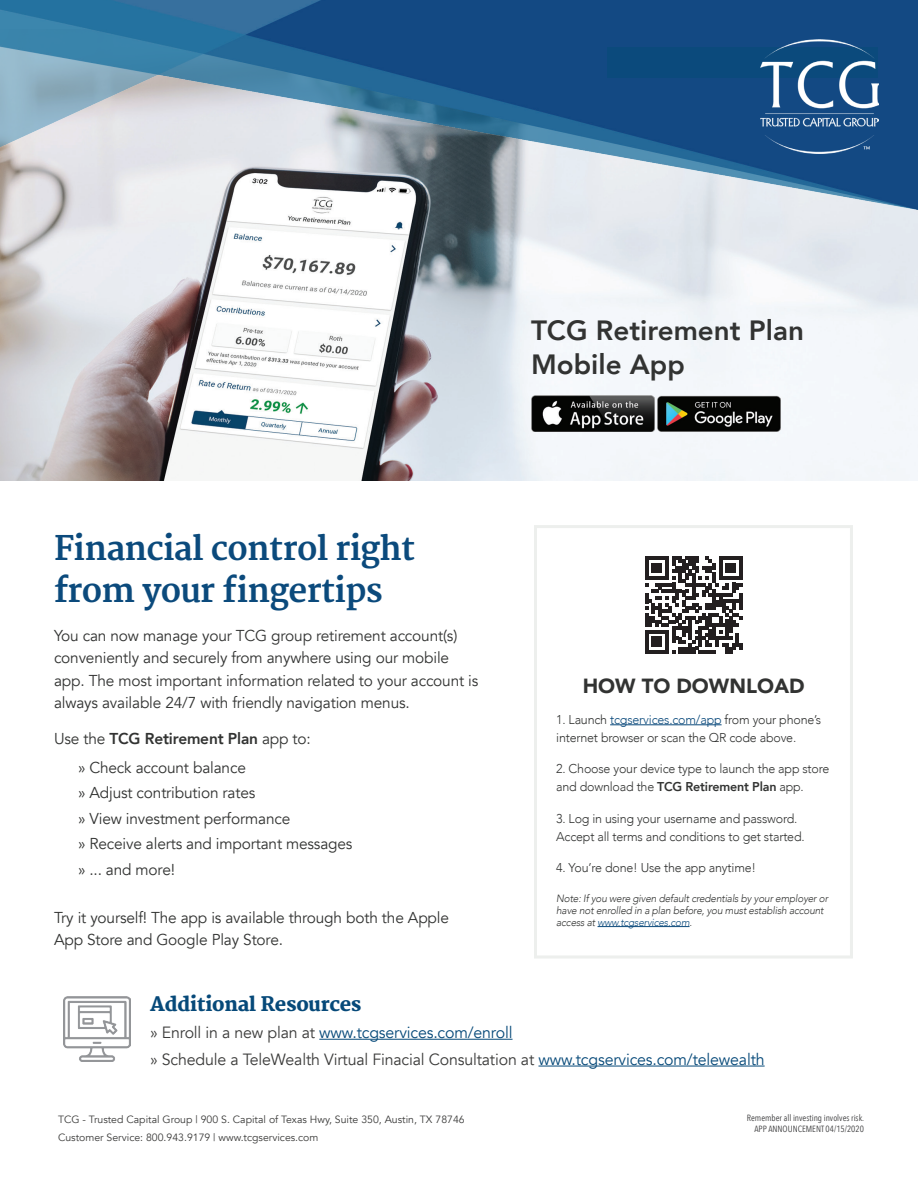
<style>
.page{position:relative;width:918px;height:1188px;background:#fff}
.page>*{position:absolute;margin:0;border:0;box-sizing:border-box;transform-origin:0 0}
.t1{font:700 33px/42px "Merriweather";letter-spacing:-.02em;color:#0b4a7c}
.t2{font:800 27.75px/33.3px "Avenir";color:#323332}
.t3{font:900 20.4px "Avenir";color:#323332}
.t4{font:800 19.5px "Merriweather";letter-spacing:-.01em;color:#064979}
.t5{font:16.2px "Avenir";letter-spacing:-.01em;color:#3b3b3a}
.t6{font:16.2px "Avenir";letter-spacing:-.01em;color:#064979}
.t7{font:15.75px/22.5px "Avenir";letter-spacing:-.01em;color:#323332}
.t8{font:800 15.75px "Avenir";letter-spacing:-.01em;color:#323332}
.t9{font:300 12.75px/18px "Avenir";letter-spacing:-.015em;color:#323332}
.t10{font:italic 300 10.5px/12px "Avenir";letter-spacing:-.02em;color:#323332}
.t11{font:10.5px "Avenir";color:#3b3b3a}
.t12{font:9px "Avenir Next Condensed";color:#3e3e3f}
.s1{font-weight:400}
.s2{color:#0b4a7c}
.s3{font-weight:800}
.s4{color:#3b3b3a}
.s5{color:#064979}
</style>
<div class="page">
<img style="left:0;top:210px;width:918px;height:271px">
<img style="left:0;top:0;width:918px;height:210px">
<div style="left:607px;top:48px;width:271px;height:30px;background:#0b4a7c"></div>
<img style="left:761px;top:39px;width:118px;height:115px">
<hr style="left:319px;top:1039px;width:194px;height:1px;background:#064979">
<hr style="left:538px;top:1066px;width:227px;height:1px;background:#064979">
<img style="left:64px;top:997px;width:66px;height:64px">
<img style="left:531px;top:395px;width:123px;height:37px">
<img style="left:657px;top:396px;width:123px;height:36px">
<hr style="left:610px;top:724px;width:112px;height:1px;background:#0b4a7c">
<hr style="left:598px;top:926px;width:92px;height:1px;background:#0b4a7c">
<svg style="left:645px;top:556px;width:97px;height:97px"></svg>
<div style="left:534px;top:525px;width:319px;height:433px;border:3px solid #edefed"></div>
<p class="t2" style="left:531px;top:314px;width:275px">TCG Retirement Plan<br>Mobile App</p>
<p class="t1" style="left:54px;top:529px;width:363px">Financial control right from your fingertips</p>
<p class="t7" style="left:54px;top:624px;width:426px">You can now manage your TCG group retirement account(s) conveniently and securely from anywhere using our mobile app. The most important information related to your account is always available 24/7 with friendly navigation menus.</p>
<p class="t8" style="left:54px;top:726px;width:258px"><span class="s1">Use the</span> TCG Retirement Plan <span class="s1">app to:</span></p>
<p class="t7" style="left:78px;top:756px;width:169px">» Check account balance</p>
<p class="t7" style="left:78px;top:782px;width:179px">» Adjust contribution rates</p>
<p class="t7" style="left:78px;top:807px;width:214px">» View investment performance</p>
<p class="t7" style="left:78px;top:833px;width:276px">» Receive alerts and important messages</p>
<p class="t7" style="left:78px;top:858px;width:99px">» ... and more!</p>
<p class="t7" style="left:54px;top:906px;width:397px">Try it yourself! The app is available through both the Apple<br>App Store and Google Play Store.</p>
<p class="t3" style="left:583px;top:669px;width:224px">HOW TO DOWNLOAD</p>
<p class="t9" style="left:556px;top:710px;width:267px">1. Launch <span class="s2">tcgservices.com/app</span> from your phone’s internet browser or scan the QR code above.</p>
<p class="t9" style="left:556px;top:760px;width:275px">2. Choose your device type to launch the app store and download the <span class="s3">TCG Retirement Plan</span> app.</p>
<p class="t9" style="left:556px;top:809px;width:250px">3. Log in using your username and password.<br>Accept all terms and conditions to get started.</p>
<p class="t9" style="left:556px;top:859px;width:202px">4. You’re done! Use the app anytime!</p>
<p class="t10" style="left:556px;top:892px;width:273px">Note: If you were given default credentials by your employer or have not enrolled in a plan before, you must establish account access at <span class="s2">www.tcgservices.com</span>.</p>
<p class="t4" style="left:150px;top:993px;width:213px">Additional Resources</p>
<p class="t6" style="left:150px;top:1023px;width:364px"><span class="s4">» Enroll in a new plan at</span> www.tcgservices.com/enroll</p>
<p class="t5" style="left:150px;top:1050px;width:616px">» Schedule a TeleWealth Virtual Finacial Consultation at <span class="s5">www.tcgservices.com/telewealth</span></p>
<p class="t11" style="left:58px;top:1113px;width:408px">TCG - Trusted Capital Group | 900 S. Capital of Texas Hwy, Suite 350, Austin, TX 78746</p>
<p class="t11" style="left:58px;top:1131px;width:262px">Customer Service: 800.943.9179 | www.tcgservices.com</p>
<p class="t12" style="left:747px;top:1110px;width:119px">Remember all investing involves risk.</p>
<p class="t12" style="left:754px;top:1121px;width:111px">APP ANNOUNCEMENT 04/15/2020</p>
</div>
